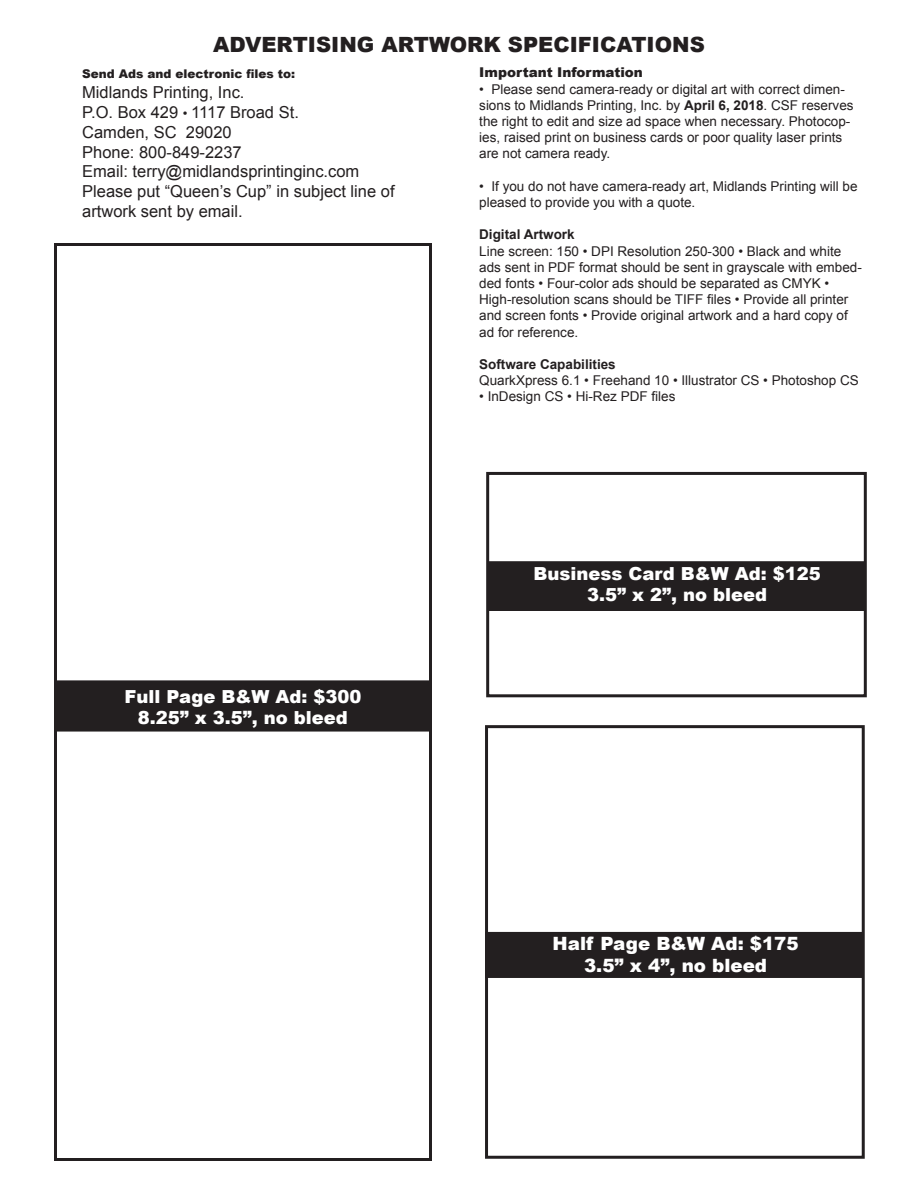
<style>
.page{position:relative;width:918px;height:1188px;background:#fff}
.page>*{position:absolute;margin:0;border:0;box-sizing:border-box;transform-origin:0 0}
.t1{font:900 21px "Arial";color:#231f20}
.t2{font:900 18.3px "Arial";color:#fff}
.t3{font:900 18px "Arial";color:#fff}
.t4{font:16.5px "Arial";color:#231f20}
.t5{font:13.5px/16.2px "Arial";color:#231f20}
.t6{font:700 13.5px "Arial";color:#231f20}
.t7{font:900 13.5px "Arial";color:#231f20}
.t8{font:900 12px "Arial";color:#231f20}
.s1{font-size:13.5px}
.s2{font-weight:700}
</style>
<div class="page">
<div style="left:54px;top:243px;width:378px;height:918px;border:3px solid #231f20"></div>
<div style="left:55px;top:681px;width:374px;height:50px;background:#231f20"></div>
<div style="left:54px;top:680px;width:376px;height:52px;border:2px solid #231f20"></div>
<div style="left:486px;top:472px;width:381px;height:225px;border:3px solid #231f20"></div>
<div style="left:489px;top:562px;width:374px;height:48px;background:#231f20"></div>
<div style="left:488px;top:561px;width:376px;height:50px;border:2px solid #231f20"></div>
<div style="left:485px;top:725px;width:380px;height:434px;border:3px solid #231f20"></div>
<div style="left:486px;top:933px;width:377px;height:44px;background:#231f20"></div>
<div style="left:485px;top:932px;width:379px;height:46px;border:2px solid #231f20"></div>
<p class="t1" style="left:213px;top:29px;width:493px">ADVERTISING ARTWORK SPECIFICATIONS</p>
<p class="t8" style="left:82px;top:65px;width:214px">Send Ads and electronic files to:</p>
<p class="t4" style="left:82px;top:82px;width:164px">Midlands Printing, Inc.</p>
<p class="t4" style="left:82px;top:101px;width:218px">P.O. Box 429 <span class="s1">•</span> 1117 Broad St.</p>
<p class="t4" style="left:82px;top:121px;width:151px">Camden, SC 29020</p>
<p class="t4" style="left:82px;top:141px;width:161px">Phone: 800-849-2237</p>
<p class="t4" style="left:82px;top:161px;width:279px">Email: terry@midlandsprintinginc.com</p>
<p class="t4" style="left:82px;top:181px;width:314px">Please put “Queen’s Cup” in subject line of</p>
<p class="t4" style="left:82px;top:200px;width:162px">artwork sent by email.</p>
<p class="t3" style="left:124px;top:683px;width:239px">Full Page B&amp;W Ad: $300</p>
<p class="t3" style="left:138px;top:705px;width:212px">8.25” x 3.5”, no bleed</p>
<p class="t7" style="left:479px;top:63px;width:165px">Important Information</p>
<p class="t5" style="left:479px;top:81px;width:376px">• Please send camera-ready or digital art with correct dimen&shy;sions to Midlands Printing, Inc. by <span class="s2">April 6, 2018</span>. CSF reserves the right to edit and size ad space when necessary. Photocop&shy;ies, raised print on business cards or poor quality laser prints are not camera ready.</p>
<p class="t5" style="left:479px;top:178px;width:380px">• If you do not have camera-ready art, Midlands Printing will be pleased to provide you with a quote.</p>
<p class="t6" style="left:479px;top:226px;width:97px">Digital Artwork</p>
<p class="t5" style="left:479px;top:243px;width:384px">Line screen: 150 • DPI Resolution 250-300 • Black and white ads sent in PDF format should be sent in grayscale with embed&shy;ded fonts • Four-color ads should be separated as CMYK • High-resolution scans should be TIFF files • Provide all printer and screen fonts • Provide original artwork and a hard copy of ad for reference.</p>
<p class="t6" style="left:479px;top:355px;width:138px">Software Capabilities</p>
<p class="t5" style="left:479px;top:372px;width:381px">QuarkXpress 6.1 • Freehand 10 • Illustrator CS • Photoshop CS</p>
<p class="t5" style="left:479px;top:389px;width:198px">• InDesign CS • Hi-Rez PDF files</p>
<p class="t3" style="left:534px;top:560px;width:289px">Business Card B&amp;W Ad: $125</p>
<p class="t3" style="left:587px;top:582px;width:182px">3.5” x 2”, no bleed</p>
<p class="t2" style="left:553px;top:930px;width:248px">Half Page B&amp;W Ad: $175</p>
<p class="t2" style="left:584px;top:952px;width:185px">3.5” x 4”, no bleed</p>
</div>
